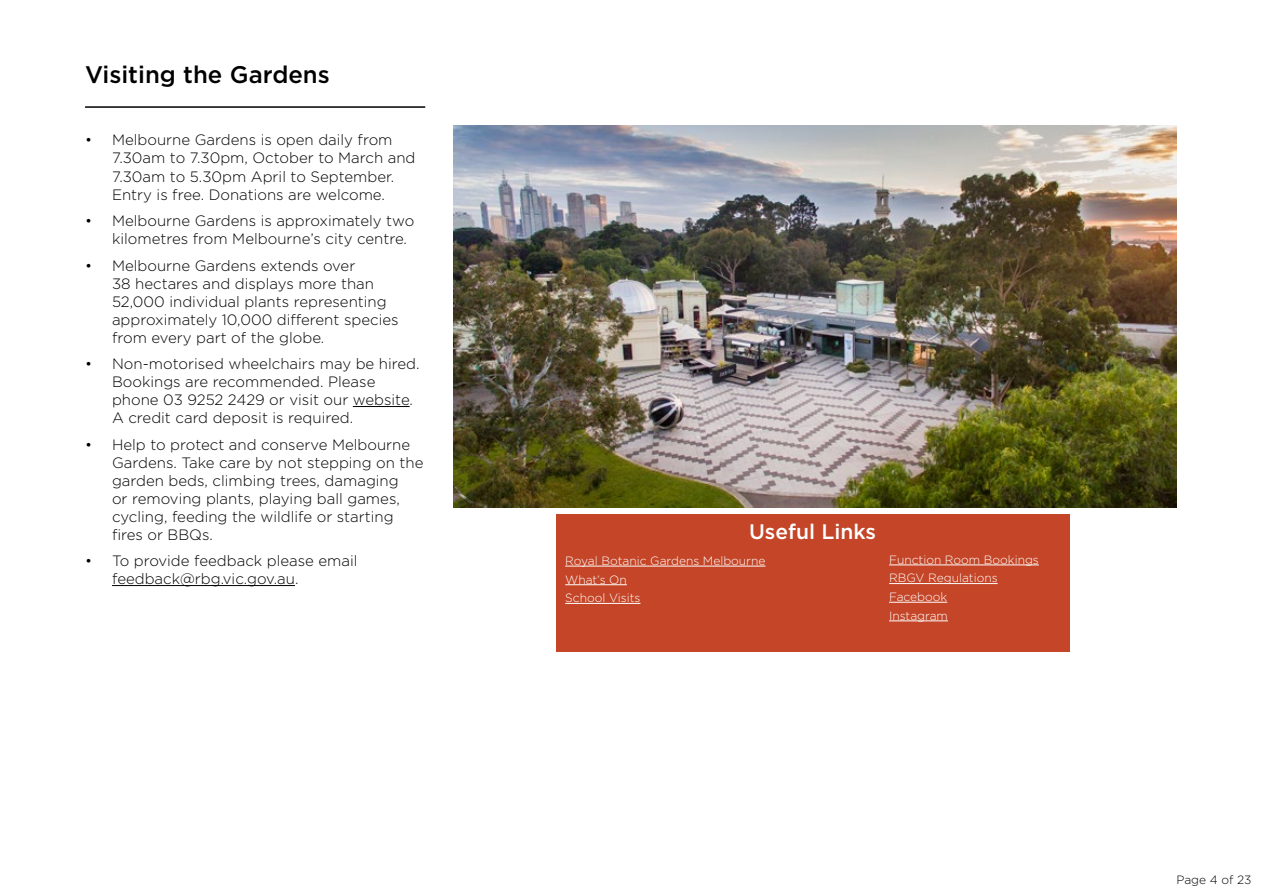
<style>
.page{position:relative;width:1263px;height:893px;background:#fff}
.page>*{position:absolute;margin:0;border:0;box-sizing:border-box;transform-origin:0 0}
.t1{font:500 24px "Gotham";color:#000}
.t2{font:500 21px "Gotham";color:#fff}
.t3{font:300 15px/18px "Gotham";color:#000}
.t4{font:300 12px/18.6px "Gotham";color:#fff}
.t5{font:300 12px "Gotham";color:#000}
</style>
<div class="page">
<hr style="left:353px;top:406px;width:57px;height:1px;background:#000">
<hr style="left:112px;top:585px;width:183px;height:1px;background:#000">
<img style="left:454px;top:125px;width:722px;height:383px">
<hr style="left:85px;top:106px;width:340px;height:2px;background:#000">
<div style="left:556px;top:514px;width:513px;height:138px;background:#c44527"></div>
<hr style="left:565px;top:566px;width:200px;height:1px;background:#fff">
<hr style="left:565px;top:584px;width:62px;height:1px;background:#fff">
<hr style="left:565px;top:603px;width:75px;height:1px;background:#fff">
<hr style="left:889px;top:565px;width:150px;height:1px;background:#fff">
<hr style="left:889px;top:583px;width:109px;height:1px;background:#fff">
<hr style="left:889px;top:602px;width:58px;height:1px;background:#fff">
<hr style="left:889px;top:621px;width:59px;height:1px;background:#fff">
<h1 class="t1" style="left:85px;top:59px;width:246px">Visiting the Gardens</h1>
<p class="t3" style="left:112px;top:131px;width:305px;text-indent:-27px">• Melbourne Gardens is open daily from 7.30am to 7.30pm, October to March and 7.30am to 5.30pm April to September.<br>Entry is free. Donations are welcome.</p>
<p class="t3" style="left:112px;top:211px;width:304px;text-indent:-27px">• Melbourne Gardens is approximately two kilometres from Melbourne’s city centre.</p>
<p class="t3" style="left:112px;top:256px;width:288px;text-indent:-27px">• Melbourne Gardens extends over<br>38 hectares and displays more than 52,000 individual plants representing approximately 10,000 different species from every part of the globe.</p>
<p class="t3" style="left:112px;top:354px;width:309px;text-indent:-27px">• Non-motorised wheelchairs may be hired.<br>Bookings are recommended. Please phone 03 9252 2429 or visit our website.<br>A credit card deposit is required.</p>
<p class="t3" style="left:112px;top:435px;width:313px;text-indent:-27px">• Help to protect and conserve Melbourne Gardens. Take care by not stepping on the garden beds, climbing trees, damaging<br>or removing plants, playing ball games, cycling, feeding the wildlife or starting fires or BBQs.</p>
<p class="t3" style="left:112px;top:551px;width:247px;text-indent:-27px">• To provide feedback please email feedback@rbg.vic.gov.au.</p>
<h2 class="t2" style="left:749px;top:517px;width:129px">Useful Links</h2>
<p class="t4" style="left:565px;top:551px;width:202px">Royal Botanic Gardens Melbourne<br>What’s On<br>School Visits</p>
<p class="t4" style="left:889px;top:550px;width:151px">Function Room Bookings<br>RBGV Regulations<br>Facebook<br>Instagram</p>
<p class="t5" style="left:1176px;top:872px;width:76px">Page 4 of 23</p>
</div>
